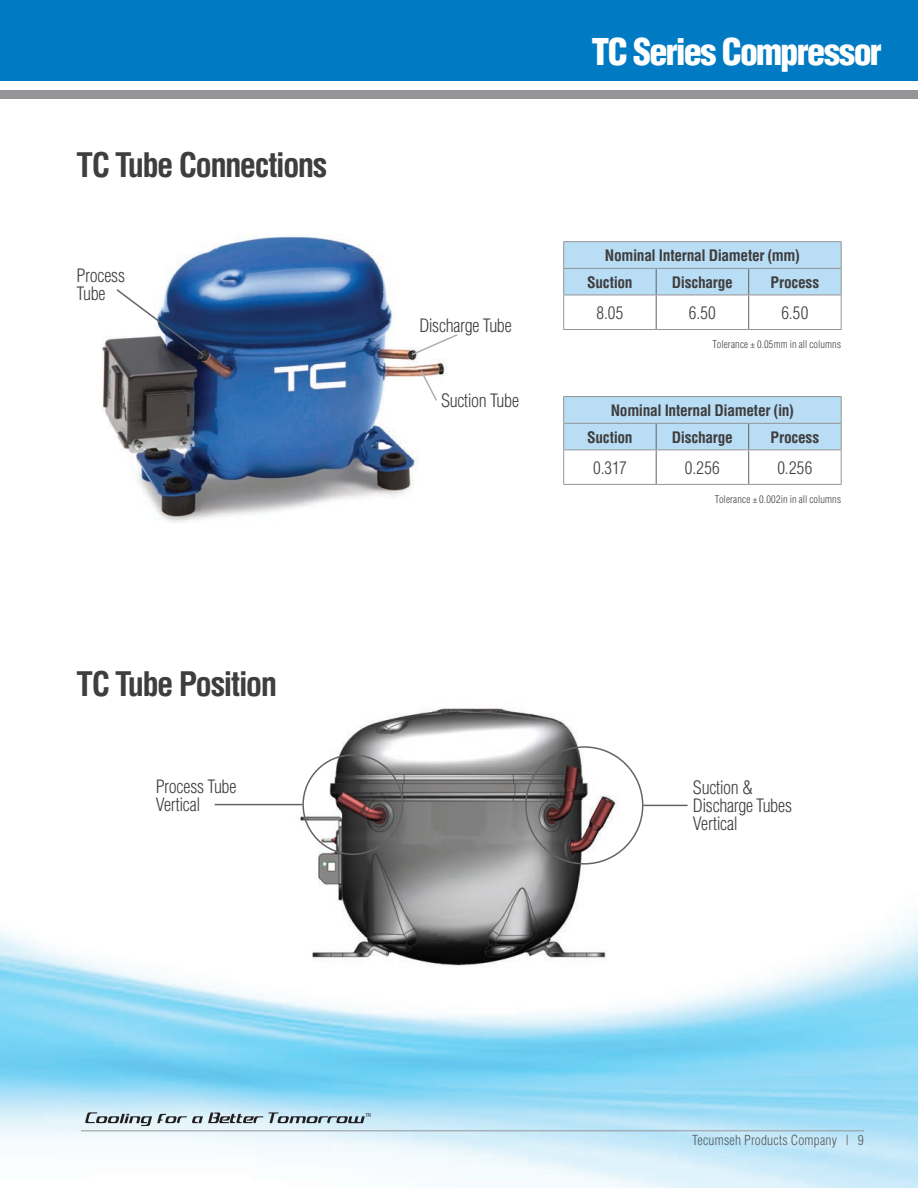
<style>
.page{position:relative;width:918px;height:1188px;background:#fff}
.page>*{position:absolute;margin:0;border:0;box-sizing:border-box;transform-origin:0 0}
.t1{font:900 condensed 36px "Helvetica";letter-spacing:-.045em;color:#fff}
.t2{font:700 condensed 33px "Helvetica";letter-spacing:-.05em;color:#3e3e3f}
.t3{font:300 condensed 18px/18px "Helvetica";letter-spacing:-.02em;color:#3e3e3f}
.t4{font:300 condensed 17.1px "Helvetica";letter-spacing:.015em;color:#3e3e3f}
.t5{font:700 condensed 15.45px/26.7px "Helvetica";letter-spacing:-.02em;color:#3e3e3f}
.t6{font:300 condensed 13.5px "Helvetica";letter-spacing:.015em;color:#57585a}
.t7{font:300 condensed 10.35px "Helvetica";letter-spacing:.015em;color:#3e3e3f}
</style>
<div class="page">
<img style="left:0;top:803px;width:918px;height:385px">
<hr style="left:81px;top:1130px;width:783px;height:1px;background:#939598">
<svg style="left:85px;top:1112px;width:286px;height:14px;background:#a9bac1"></svg>
<div style="left:0;top:90px;width:918px;height:9px;background:#939598"></div>
<div style="left:0;top:0;width:918px;height:81px;background:#007ac2"></div>
<img style="left:102px;top:236px;width:344px;height:286px">
<hr style="left:563px;top:241px;width:93px;height:1px;background:#939598">
<hr style="left:656px;top:241px;width:93px;height:1px;background:#939598">
<hr style="left:749px;top:241px;width:93px;height:1px;background:#939598">
<svg style="left:563px;top:242px;width:279px;height:87px"></svg>
<hr style="left:563px;top:295px;width:93px;height:1px;background:#939598">
<hr style="left:563px;top:295px;width:1px;height:34px;background:#939598">
<hr style="left:656px;top:295px;width:93px;height:1px;background:#939598">
<hr style="left:749px;top:295px;width:93px;height:1px;background:#939598">
<hr style="left:841px;top:295px;width:1px;height:34px;background:#939598">
<hr style="left:563px;top:329px;width:93px;height:1px;background:#939598">
<hr style="left:656px;top:329px;width:93px;height:1px;background:#939598">
<hr style="left:749px;top:329px;width:93px;height:1px;background:#939598">
<img style="left:274px;top:708px;width:372px;height:259px">
<div style="left:302px;top:754px;width:101px;height:101px;border:2px solid #636366;border-radius:50%"></div>
<div style="left:525px;top:746px;width:118px;height:119px;border:2px solid #636366;border-radius:50%"></div>
<hr style="left:215px;top:804px;width:87px;height:1px;background:#636366">
<hr style="left:643px;top:805px;width:45px;height:1px;background:#636366">
<hr style="left:563px;top:396px;width:93px;height:1px;background:#939598">
<hr style="left:656px;top:396px;width:93px;height:1px;background:#939598">
<hr style="left:749px;top:396px;width:93px;height:1px;background:#939598">
<svg style="left:563px;top:397px;width:279px;height:87px"></svg>
<hr style="left:563px;top:449px;width:93px;height:1px;background:#939598">
<hr style="left:563px;top:450px;width:1px;height:34px;background:#939598">
<hr style="left:656px;top:449px;width:93px;height:1px;background:#939598">
<hr style="left:749px;top:449px;width:93px;height:1px;background:#939598">
<hr style="left:841px;top:450px;width:1px;height:34px;background:#939598">
<hr style="left:563px;top:484px;width:93px;height:1px;background:#939598">
<hr style="left:656px;top:484px;width:93px;height:1px;background:#939598">
<hr style="left:749px;top:484px;width:93px;height:1px;background:#939598">
<svg style="left:115px;top:288px;width:91px;height:69px"></svg>
<svg style="left:410px;top:333px;width:48px;height:24px"></svg>
<svg style="left:419px;top:369px;width:20px;height:34px"></svg>
<h2 class="t2" style="left:77px;top:145px;width:252px">TC Tube Connections</h2>
<p class="t3" style="left:77px;top:266px;width:50px">Process<br>Tube</p>
<h2 class="t2" style="left:77px;top:664px;width:202px">TC Tube Position</h2>
<h1 class="t1" style="left:591px;top:30px;width:292px">TC Series Compressor</h1>
<p class="t3" style="left:419px;top:317px;width:94px">Discharge Tube</p>
<p class="t3" style="left:441px;top:391px;width:80px">Suction Tube</p>
<p class="t5" style="left:587px;top:242px;width:214px;text-indent:18px">Nominal Internal Diameter (mm)<br>Suction</p>
<p class="t5" style="left:672px;top:269px;width:63px">Discharge</p>
<p class="t5" style="left:771px;top:269px;width:50px">Process</p>
<p class="t4" style="left:596px;top:303px;width:29px">8.05</p>
<p class="t4" style="left:689px;top:303px;width:29px">6.50</p>
<p class="t4" style="left:781px;top:303px;width:29px">6.50</p>
<p class="t7" style="left:713px;top:338px;width:130px">Tolerance ± 0.05mm in all columns</p>
<p class="t5" style="left:587px;top:397px;width:208px;text-indent:24px">Nominal Internal Diameter (in)<br>Suction</p>
<p class="t5" style="left:672px;top:423px;width:63px">Discharge</p>
<p class="t5" style="left:771px;top:423px;width:50px">Process</p>
<p class="t4" style="left:593px;top:458px;width:35px">0.317</p>
<p class="t4" style="left:685px;top:458px;width:36px">0.256</p>
<p class="t4" style="left:777px;top:458px;width:36px">0.256</p>
<p class="t7" style="left:715px;top:493px;width:128px">Tolerance ± 0.002in in all columns</p>
<p class="t3" style="left:156px;top:778px;width:82px">Process Tube<br>Vertical</p>
<p class="t3" style="left:693px;top:778px;width:101px">Suction &amp;<br>Discharge Tubes<br>Vertical</p>
<p class="t6" style="left:692px;top:1132px;width:173px">Tecumseh Products Company | 9</p>
</div>
